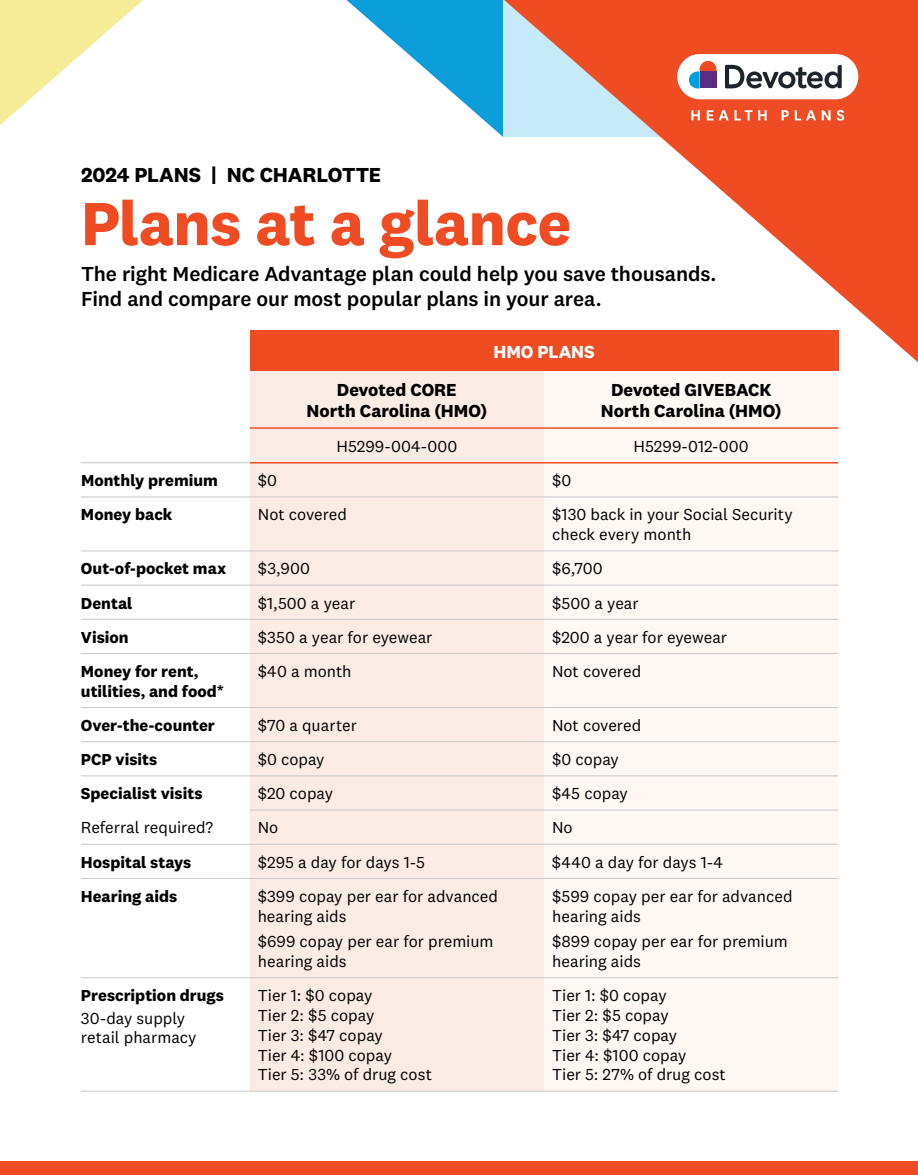
<style>
.page{position:relative;width:918px;height:1175px;background:#fff}
.page>*{position:absolute;margin:0;border:0;box-sizing:border-box;transform-origin:0 0}
.t1{font:700 63px "National 2";letter-spacing:-.01em;color:#f04c24}
.H1_Subcopy{font:500 21px "National 2";letter-spacing:-.005em;color:#000}
.Eyebrow{font:700 21px "National 2";letter-spacing:-.005em;color:#000}
.Table_-_Plan_Name{font:700 18px/21.6px "National 2";color:#000;text-align:center}
.Table_-_Plan_Type{font:700 18px "National 2";letter-spacing:-.005em;color:#fff}
.Table_-_Regular_Text{font:16.5px/19.8px "National 2";color:#000}
.Table_-_Benefit_Name{font:700 16.5px/19.8px "National 2";color:#000}
</style>
<div class="page">
<svg style="left:0;top:0;width:143px;height:125px"></svg>
<svg style="left:347px;top:0;width:157px;height:137px"></svg>
<svg style="left:504px;top:0;width:414px;height:362px;fill:#f04c24"></svg>
<div style="left:677px;top:54px;width:181px;height:45px;background:#fff;border-radius:23px"></div>
<svg style="left:689px;top:61px;width:28px;height:27px"></svg>
<div style="left:700px;top:71px;width:17px;height:17px;background:#582d82"></div>
<svg style="left:725px;top:65px;width:117px;height:23px"></svg>
<svg style="left:691px;top:110px;width:9px;height:10px"></svg>
<svg style="left:707px;top:110px;width:6px;height:10px"></svg>
<svg style="left:719px;top:110px;width:33px;height:10px"></svg>
<svg style="left:758px;top:110px;width:9px;height:10px"></svg>
<svg style="left:782px;top:110px;width:7px;height:10px"></svg>
<svg style="left:795px;top:110px;width:21px;height:10px"></svg>
<svg style="left:822px;top:110px;width:9px;height:10px"></svg>
<svg style="left:837px;top:110px;width:7px;height:11px"></svg>
<div style="left:0;top:1161px;width:918px;height:13px;background:#f04c24"></div>
<div style="left:250px;top:330px;width:588px;height:41px;background:#f04c24"></div>
<div style="left:250px;top:371px;width:294px;height:719px;background:#faece5"></div>
<div style="left:544px;top:463px;width:294px;height:516px;background:#fef8f5"></div>
<hr style="left:250px;top:427px;width:294px;height:2px;background:#f04c24">
<hr style="left:544px;top:427px;width:294px;height:2px;background:#f04c24">
<hr style="left:250px;top:462px;width:294px;height:1px;background:#f04c24">
<hr style="left:544px;top:462px;width:294px;height:1px;background:#f04c24">
<hr style="left:250px;top:496px;width:294px;height:1px;background:#c7c8ca">
<hr style="left:544px;top:496px;width:294px;height:1px;background:#c7c8ca">
<hr style="left:250px;top:550px;width:294px;height:1px;background:#c7c8ca">
<hr style="left:544px;top:550px;width:294px;height:1px;background:#c7c8ca">
<hr style="left:250px;top:585px;width:294px;height:1px;background:#c7c8ca">
<hr style="left:544px;top:585px;width:294px;height:1px;background:#c7c8ca">
<hr style="left:250px;top:619px;width:294px;height:1px;background:#c7c8ca">
<hr style="left:544px;top:619px;width:294px;height:1px;background:#c7c8ca">
<hr style="left:250px;top:653px;width:294px;height:1px;background:#c7c8ca">
<hr style="left:544px;top:653px;width:294px;height:1px;background:#c7c8ca">
<hr style="left:250px;top:707px;width:294px;height:1px;background:#c7c8ca">
<hr style="left:544px;top:707px;width:294px;height:1px;background:#c7c8ca">
<hr style="left:250px;top:741px;width:294px;height:1px;background:#c7c8ca">
<hr style="left:544px;top:741px;width:294px;height:1px;background:#c7c8ca">
<hr style="left:81px;top:775px;width:169px;height:1px;background:#c7c8ca">
<hr style="left:250px;top:775px;width:294px;height:1px;background:#c7c8ca">
<hr style="left:544px;top:775px;width:294px;height:1px;background:#c7c8ca">
<hr style="left:250px;top:809px;width:294px;height:1px;background:#c7c8ca">
<hr style="left:544px;top:809px;width:294px;height:1px;background:#c7c8ca">
<hr style="left:250px;top:844px;width:294px;height:1px;background:#c7c8ca">
<hr style="left:544px;top:844px;width:294px;height:1px;background:#c7c8ca">
<hr style="left:250px;top:878px;width:294px;height:1px;background:#c7c8ca">
<hr style="left:544px;top:878px;width:294px;height:1px;background:#c7c8ca">
<hr style="left:250px;top:977px;width:294px;height:1px;background:#c7c8ca">
<hr style="left:544px;top:977px;width:294px;height:1px;background:#c7c8ca">
<hr style="left:81px;top:462px;width:169px;height:1px;background:#c7c8ca">
<hr style="left:81px;top:496px;width:169px;height:1px;background:#c7c8ca">
<hr style="left:81px;top:550px;width:169px;height:1px;background:#c7c8ca">
<hr style="left:81px;top:585px;width:169px;height:1px;background:#c7c8ca">
<hr style="left:81px;top:619px;width:169px;height:1px;background:#c7c8ca">
<hr style="left:81px;top:653px;width:169px;height:1px;background:#c7c8ca">
<hr style="left:81px;top:707px;width:169px;height:1px;background:#c7c8ca">
<hr style="left:81px;top:741px;width:169px;height:1px;background:#c7c8ca">
<hr style="left:81px;top:878px;width:169px;height:1px;background:#c7c8ca">
<hr style="left:81px;top:977px;width:169px;height:1px;background:#c7c8ca">
<hr style="left:81px;top:844px;width:169px;height:1px;background:#c7c8ca">
<hr style="left:81px;top:1090px;width:169px;height:1px;background:#c7c8ca">
<hr style="left:250px;top:1090px;width:294px;height:1px;background:#c7c8ca">
<hr style="left:544px;top:1090px;width:294px;height:1px;background:#c7c8ca">
<p class="Eyebrow" style="left:81px;top:162px;width:302px">2024 PLANS | NC CHARLOTTE</p>
<h1 class="t1" style="left:81px;top:185px;width:492px">Plans at a glance</h1>
<p class="H1_Subcopy" style="left:81px;top:261px;width:637px">The right Medicare Advantage plan could help you save thousands.</p>
<p class="H1_Subcopy" style="left:81px;top:286px;width:522px">Find and compare our most popular plans in your area.</p>
<p class="Table_-_Plan_Type" style="left:493px;top:340px;width:103px">HMO PLANS</p>
<p class="Table_-_Plan_Name" style="left:307px;top:378px;width:182px">Devoted CORE<br>North Carolina (HMO)</p>
<p class="Table_-_Plan_Name" style="left:601px;top:378px;width:182px">Devoted GIVEBACK<br>North Carolina (HMO)</p>
<p class="Table_-_Regular_Text" style="left:336px;top:436px;width:122px">H5299-004-000</p>
<p class="Table_-_Regular_Text" style="left:634px;top:436px;width:117px">H5299-012-000</p>
<p class="Table_-_Benefit_Name" style="left:81px;top:470px;width:138px">Monthly premium</p>
<p class="Table_-_Regular_Text" style="left:258px;top:470px;width:21px">$0</p>
<p class="Table_-_Regular_Text" style="left:552px;top:470px;width:21px">$0</p>
<p class="Table_-_Benefit_Name" style="left:81px;top:504px;width:93px">Money back</p>
<p class="Table_-_Regular_Text" style="left:258px;top:504px;width:91px">Not covered</p>
<p class="Table_-_Regular_Text" style="left:552px;top:504px;width:242px">$130 back in your Social Security check every month</p>
<p class="Table_-_Benefit_Name" style="left:81px;top:558px;width:147px">Out-of-pocket max</p>
<p class="Table_-_Regular_Text" style="left:258px;top:558px;width:54px">$3,900</p>
<p class="Table_-_Regular_Text" style="left:552px;top:558px;width:52px">$6,700</p>
<p class="Table_-_Benefit_Name" style="left:81px;top:593px;width:53px">Dental</p>
<p class="Table_-_Regular_Text" style="left:258px;top:593px;width:99px">$1,500 a year</p>
<p class="Table_-_Regular_Text" style="left:552px;top:593px;width:88px">$500 a year</p>
<p class="Table_-_Benefit_Name" style="left:81px;top:627px;width:49px">Vision</p>
<p class="Table_-_Regular_Text" style="left:258px;top:627px;width:176px">$350 a year for eyewear</p>
<p class="Table_-_Regular_Text" style="left:552px;top:627px;width:177px">$200 a year for eyewear</p>
<p class="Table_-_Benefit_Name" style="left:81px;top:661px;width:144px">Money for rent, utilities, and food*</p>
<p class="Table_-_Regular_Text" style="left:258px;top:661px;width:95px">$40 a month</p>
<p class="Table_-_Regular_Text" style="left:552px;top:661px;width:91px">Not covered</p>
<p class="Table_-_Benefit_Name" style="left:81px;top:715px;width:135px">Over-the-counter</p>
<p class="Table_-_Regular_Text" style="left:258px;top:715px;width:101px">$70 a quarter</p>
<p class="Table_-_Regular_Text" style="left:552px;top:715px;width:91px">Not covered</p>
<p class="Table_-_Benefit_Name" style="left:81px;top:749px;width:78px">PCP visits</p>
<p class="Table_-_Regular_Text" style="left:258px;top:749px;width:68px">$0 copay</p>
<p class="Table_-_Regular_Text" style="left:552px;top:749px;width:68px">$0 copay</p>
<p class="Table_-_Benefit_Name" style="left:81px;top:783px;width:123px">Specialist visits</p>
<p class="Table_-_Regular_Text" style="left:258px;top:783px;width:77px">$20 copay</p>
<p class="Table_-_Regular_Text" style="left:552px;top:783px;width:77px">$45 copay</p>
<p class="Table_-_Regular_Text" style="left:81px;top:817px;width:134px">Referral required?</p>
<p class="Table_-_Regular_Text" style="left:258px;top:817px;width:22px">No</p>
<p class="Table_-_Regular_Text" style="left:552px;top:817px;width:22px">No</p>
<p class="Table_-_Benefit_Name" style="left:81px;top:852px;width:112px">Hospital stays</p>
<p class="Table_-_Regular_Text" style="left:258px;top:852px;width:169px">$295 a day for days 1-5</p>
<p class="Table_-_Regular_Text" style="left:552px;top:852px;width:173px">$440 a day for days 1-4</p>
<p class="Table_-_Benefit_Name" style="left:81px;top:886px;width:98px">Hearing aids</p>
<p class="Table_-_Regular_Text" style="left:258px;top:886px;width:242px">$399 copay per ear for advanced hearing aids</p>
<p class="Table_-_Regular_Text" style="left:258px;top:931px;width:237px">$699 copay per ear for premium hearing aids</p>
<p class="Table_-_Regular_Text" style="left:552px;top:886px;width:242px">$599 copay per ear for advanced hearing aids</p>
<p class="Table_-_Regular_Text" style="left:552px;top:931px;width:237px">$899 copay per ear for premium hearing aids</p>
<p class="Table_-_Benefit_Name" style="left:81px;top:985px;width:144px">Prescription drugs</p>
<p class="Table_-_Regular_Text" style="left:81px;top:1008px;width:117px">30-day supply retail pharmacy</p>
<p class="Table_-_Regular_Text" style="left:258px;top:985px;width:116px">Tier 1: $0 copay</p>
<p class="Table_-_Regular_Text" style="left:258px;top:1005px;width:118px">Tier 2: $5 copay</p>
<p class="Table_-_Regular_Text" style="left:258px;top:1025px;width:127px">Tier 3: $47 copay</p>
<p class="Table_-_Regular_Text" style="left:258px;top:1044px;width:136px">Tier 4: $100 copay</p>
<p class="Table_-_Regular_Text" style="left:258px;top:1064px;width:176px">Tier 5: 33% of drug cost</p>
<p class="Table_-_Regular_Text" style="left:552px;top:985px;width:116px">Tier 1: $0 copay</p>
<p class="Table_-_Regular_Text" style="left:552px;top:1005px;width:118px">Tier 2: $5 copay</p>
<p class="Table_-_Regular_Text" style="left:552px;top:1025px;width:127px">Tier 3: $47 copay</p>
<p class="Table_-_Regular_Text" style="left:552px;top:1044px;width:136px">Tier 4: $100 copay</p>
<p class="Table_-_Regular_Text" style="left:552px;top:1064px;width:175px">Tier 5: 27% of drug cost</p>
</div>
